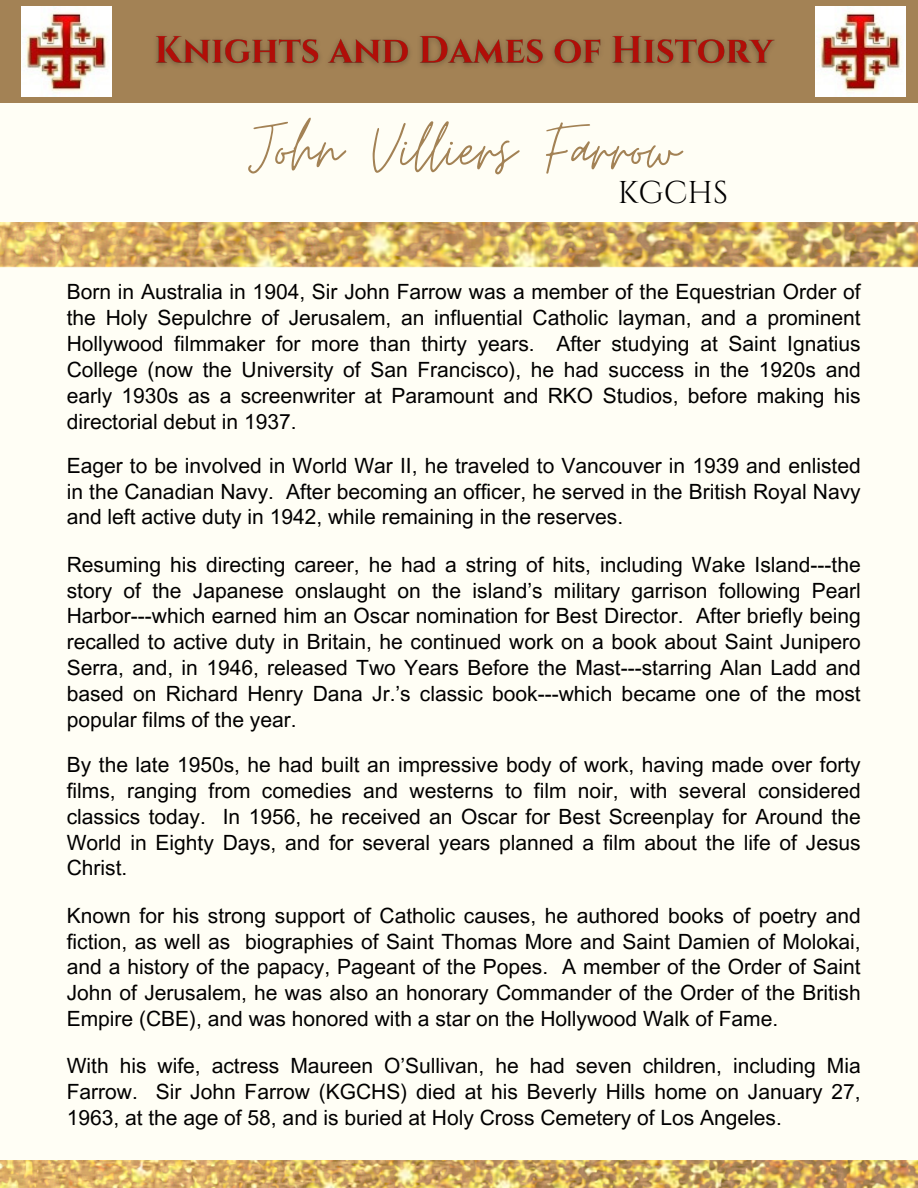
<style>
.page{position:relative;width:918px;height:1188px;background:#fffef5}
.page>*{position:absolute;margin:0;border:0;box-sizing:border-box;transform-origin:0 0}
.t1{font:79.8px "Moon Time";color:#a38255}
.t2{font:31.5px "Cinzel";color:#000}
.t3{font:21px/25.8px "Arial MT Pro";color:#000;text-align:justify}
</style>
<div class="page">
<div style="left:0;top:0;width:918px;height:103px;background:#a38255"></div>
<img style="left:22px;top:7px;width:90px;height:89px">
<img style="left:816px;top:7px;width:90px;height:89px">
<img style="left:0;top:222px;width:918px;height:46px">
<img style="left:155px;top:35px;width:620px;height:31px">
<img style="left:0;top:1160px;width:918px;height:28px">
<p class="t1" style="left:248px;top:100px;width:433px">John Villiers Farrow</p>
<p class="t2" style="left:618px;top:172px;width:112px">KGCHS</p>
<h1 class="t3" style="left:67px;top:282px;width:795px">Born in Australia in 1904, Sir John Farrow was a member of the Equestrian Order of the Holy Sepulchre of Jerusalem, an influential Catholic layman, and a prominent Hollywood filmmaker for more than thirty years. After studying at Saint Ignatius College (now the University of San Francisco), he had success in the 1920s and early 1930s as a screenwriter at Paramount and RKO Studios, before making his directorial debut in 1937.</h1>
<h3 class="t3" style="left:67px;top:455px;width:795px">Eager to be involved in World War II, he traveled to Vancouver in 1939 and enlisted in the Canadian Navy. After becoming an officer, he served in the British Royal Navy and left active duty in 1942, while remaining in the reserves.</h3>
<p class="t3" style="left:67px;top:554px;width:795px">Resuming his directing career, he had a string of hits, including Wake Island---the story of the Japanese onslaught on the island’s military garrison following Pearl Harbor---which earned him an Oscar nomination for Best Director. After briefly being recalled to active duty in Britain, he continued work on a book about Saint Junipero Serra, and, in 1946, released Two Years Before the Mast---starring Alan Ladd and based on Richard Henry Dana Jr.’s classic book---which became one of the most popular films of the year.</p>
<p class="t3" style="left:67px;top:754px;width:795px">By the late 1950s, he had built an impressive body of work, having made over forty films, ranging from comedies and westerns to film noir, with several considered classics today. In 1956, he received an Oscar for Best Screenplay for Around the World in Eighty Days, and for several years planned a film about the life of Jesus Christ.</p>
<p class="t3" style="left:67px;top:905px;width:795px">Known for his strong support of Catholic causes, he authored books of poetry and fiction, as well as biographies of Saint Thomas More and Saint Damien of Molokai, and a history of the papacy, Pageant of the Popes. A member of the Order of Saint John of Jerusalem, he was also an honorary Commander of the Order of the British Empire (CBE), and was honored with a star on the Hollywood Walk of Fame.</p>
<p class="t3" style="left:67px;top:1056px;width:795px">With his wife, actress Maureen O’Sullivan, he had seven children, including Mia Farrow. Sir John Farrow (KGCHS) died at his Beverly Hills home on January 27, 1963, at the age of 58, and is buried at Holy Cross Cemetery of Los Angeles.</p>
</div>
